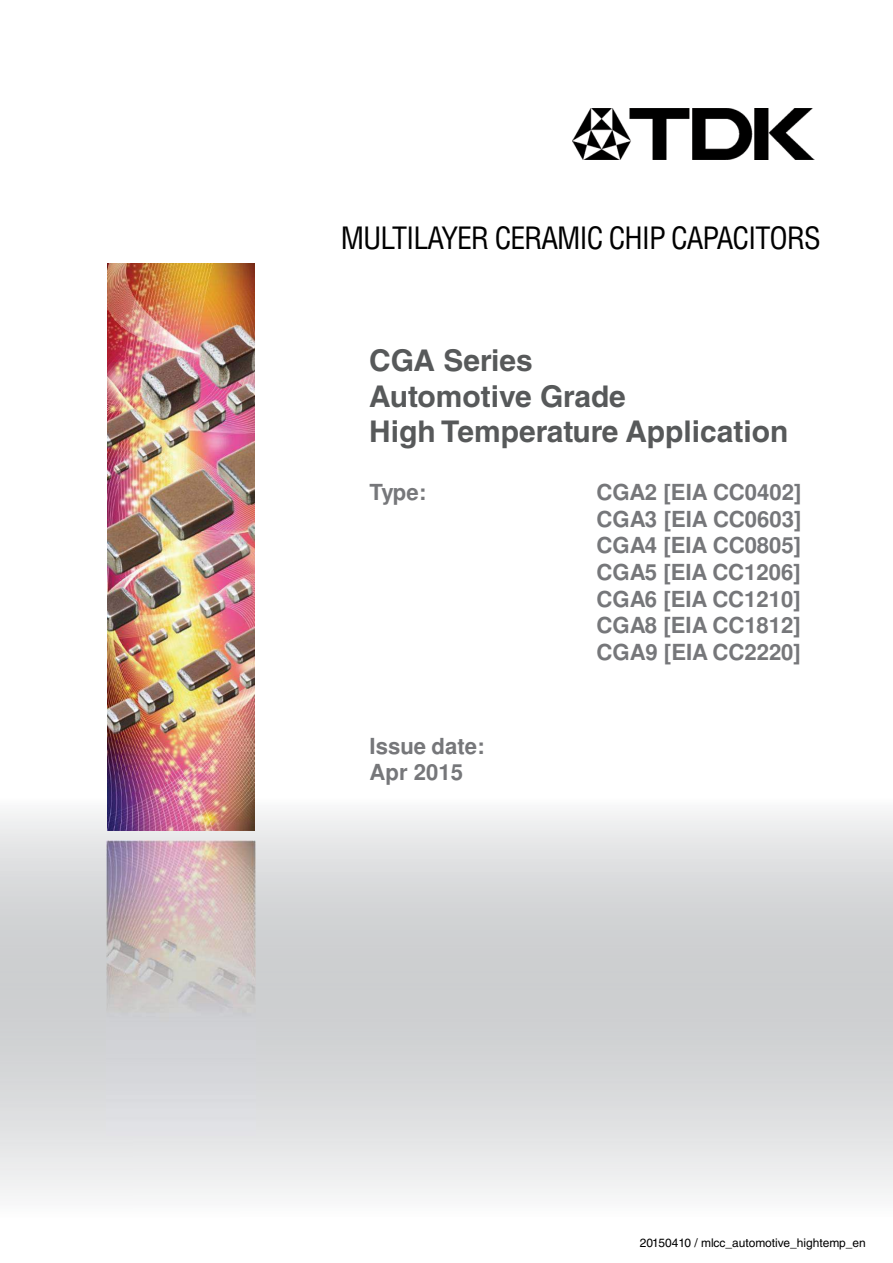
<style>
.page{position:relative;width:893px;height:1263px;background:#fff}
.page>*{position:absolute;margin:0;border:0;box-sizing:border-box;transform-origin:0 0}
.t1{font:700 30px/35.8px "Helvetica LT Std";color:#57595a}
.t2{font:condensed 30px "Helvetica LT Std";letter-spacing:-.035em;color:#000}
.t3{font:700 22.2px "Arial";letter-spacing:-.005em;color:#76777a}
.t4{font:700 22.05px/26.5px "Arial";color:#76777a;text-align:justify}
.t5{font:12px "Helvetica LT Std";color:#000}
</style>
<div class="page">
<img style="left:0;top:811px;width:134px;height:385px">
<img style="left:134px;top:811px;width:759px;height:72px">
<img style="left:573px;top:108px;width:241px;height:51px">
<img style="left:106px;top:840px;width:150px;height:295px">
<img style="left:107px;top:263px;width:148px;height:567px">
<h1 class="t2" style="left:341px;top:221px;width:481px">MULTILAYER CERAMIC CHIP CAPACITORS</h1>
<h1 class="t1" style="left:369px;top:345px;width:421px">CGA Series<br>Automotive Grade<br>High Temperature Application</h1>
<p class="t4" style="left:370px;top:481px;width:58px">Type:</p>
<p class="t4" style="left:596px;top:481px;width:206px">CGA2 [EIA CC0402] CGA3 [EIA CC0603] CGA4 [EIA CC0805] CGA5 [EIA CC1206] CGA6 [EIA CC1210]</p>
<p class="t3" style="left:596px;top:616px;width:206px">CGA8 [EIA CC1812]</p>
<p class="t4" style="left:370px;top:735px;width:116px">Issue date:<br>Apr 2015</p>
<p class="t3" style="left:596px;top:643px;width:206px">CGA9 [EIA CC2220]</p>
<p class="t5" style="left:640px;top:1238px;width:228px">20150410 / mlcc_automotive_hightemp_en</p>
</div>
